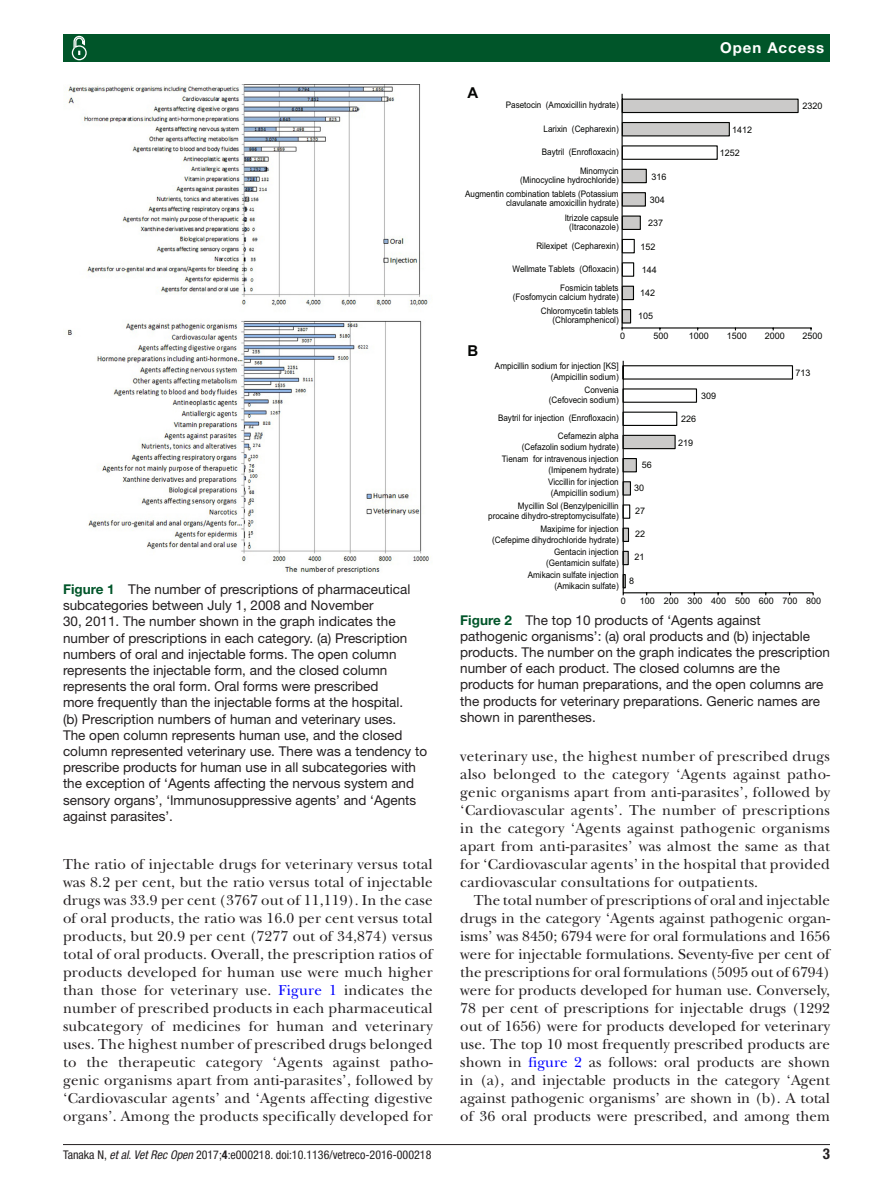
<style>
.page{position:relative;width:893px;height:1191px;background:#fff}
.page>*{position:absolute;margin:0;border:0;box-sizing:border-box;transform-origin:0 0}
.t1{font:15px/18px "New Baskerville";letter-spacing:.015em;color:#231f20;text-align:justify}
.t2{font:700 15px "Helvetica Neue LT Std";letter-spacing:.065em;color:#fff}
.t3{font:700 15px "Arial";color:#040503}
.t4{font:700 condensed 15px "Helvetica Neue LT Std";color:#231f20}
.t5{font:13.5px/16.2px "Helvetica Neue LT Std";color:#231f20}
.t6{font:condensed 12px "Helvetica Neue LT Std";color:#231f20}
.t7{font:9px/10.8px "Arial";color:#040503;text-align:right;scale:.9 1}
.t8{font:9px "Arial";color:#040503}
.s1{font-weight:700;color:#005529}
.s2{color:#00f}
.s3{font-style:italic}
.s4{font-weight:700}
</style>
<div class="page">
<div style="left:63px;top:34px;width:767px;height:27px;background:#005529"></div>
<hr style="left:63px;top:1144px;width:767px;height:1px;background:#231f20">
<svg style="left:71px;top:35px;width:16px;height:26px"></svg>
<img style="left:67px;top:85px;width:362px;height:489px">
<svg style="left:622px;top:360px;width:192px;height:236px"></svg>
<svg style="left:621px;top:93px;width:191px;height:238px"></svg>
<p class="t2" style="left:720px;top:39px;width:106px">Open Access</p>
<p class="t3" style="left:467px;top:82px;width:12px">A</p>
<p class="t7" style="left:506px;top:100px;width:127px">Pasetocin (Amoxicillin hydrate)</p>
<p class="t8" style="left:803px;top:100px;width:22px">2320</p>
<p class="t7" style="left:544px;top:123px;width:85px">Larixin (Cepharexin)</p>
<p class="t8" style="left:732px;top:124px;width:22px">1412</p>
<p class="t7" style="left:542px;top:146px;width:87px">Baytril (Enrofloxacin)</p>
<p class="t8" style="left:720px;top:147px;width:22px">1252</p>
<p class="t7" style="left:520px;top:166px;width:111px;line-height:9px">Minomycin<br>(Minocycline hydrochloride)</p>
<p class="t8" style="left:651px;top:170px;width:17px">316</p>
<p class="t7" style="left:465px;top:190px;width:172px;line-height:9px">Augmentin combination tablets (Potassium clavulanate amoxicillin hydrate)</p>
<p class="t8" style="left:650px;top:194px;width:17px">304</p>
<p class="t7" style="left:565px;top:213px;width:62px;line-height:9px;text-align:center">Itrizole capsule (Itraconazole)</p>
<p class="t8" style="left:648px;top:217px;width:17px">237</p>
<p class="t7" style="left:536px;top:240px;width:93px">Rilexipet (Cepharexin)</p>
<p class="t8" style="left:640px;top:241px;width:17px">152</p>
<p class="t7" style="left:512px;top:263px;width:120px">Wellmate Tablets (Ofloxacin)</p>
<p class="t8" style="left:642px;top:264px;width:17px">144</p>
<p class="t7" style="left:513px;top:283px;width:119px;line-height:9px">Fosmicin tablets<br>(Fosfomycin calcium hydrate)</p>
<p class="t8" style="left:640px;top:287px;width:17px">142</p>
<p class="t7" style="left:541px;top:307px;width:88px;line-height:9px">Chloromycetin tablets (Chloramphenicol)</p>
<p class="t8" style="left:638px;top:310px;width:17px">105</p>
<p class="t5" style="left:63px;top:581px;width:366px"><span class="s1">Figure 1</span> The number of prescriptions of pharmaceutical subcategories between July 1, 2008 and November<br>30, 2011. The number shown in the graph indicates the number of prescriptions in each category. (a) Prescription numbers of oral and injectable forms. The open column represents the injectable form, and the closed column represents the oral form. Oral forms were prescribed<br>more frequently than the injectable forms at the hospital.<br>(b) Prescription numbers of human and veterinary uses.<br>The open column represents human use, and the closed column represented veterinary use. There was a tendency to prescribe products for human use in all subcategories with the exception of ‘Agents affecting the nervous system and sensory organs’, ‘Immunosuppressive agents’ and ‘Agents against parasites’.</p>
<p class="t1" style="left:63px;top:855px;width:371px">The ratio of injectable drugs for veterinary versus total was 8.2 per cent, but the ratio versus total of injectable drugs was 33.9 per cent (3767 out of 11,119). In the case of oral products, the ratio was 16.0 per cent versus total products, but 20.9 per cent (7277 out of 34,874) versus total of oral products. Overall, the prescription ratios of products developed for human use were much higher than those for veterinary use. <span class="s2">Figure 1</span> indicates the number of prescribed products in each pharmaceutical subcategory of medicines for human and veterinary uses. The highest number of prescribed drugs belonged to the therapeutic category ‘Agents against patho&shy;genic organisms apart from anti-parasites’, followed by ‘Cardiovascular agents’ and ‘Agents affecting digestive organs’. Among the products specifically developed for</p>
<p class="t3" style="left:467px;top:341px;width:12px">B</p>
<p class="t8" style="left:620px;top:330px;width:7px">0</p>
<p class="t8" style="left:653px;top:330px;width:17px">500</p>
<p class="t8" style="left:689px;top:330px;width:22px">1000</p>
<p class="t8" style="left:727px;top:330px;width:22px">1500</p>
<p class="t8" style="left:765px;top:330px;width:22px">2000</p>
<p class="t8" style="left:803px;top:330px;width:22px">2500</p>
<p class="t7" style="left:495px;top:361px;width:139px">Ampicillin sodium for injection [KS] (Ampicillin sodium)</p>
<p class="t7" style="left:549px;top:384px;width:79px">Convenia (Cefovecin sodium)</p>
<p class="t7" style="left:498px;top:413px;width:136px">Baytril for injection (Enrofloxacin)</p>
<p class="t7" style="left:522px;top:430px;width:109px">Cefamezin alpha (Cefazolin sodium hydrate)</p>
<p class="t7" style="left:502px;top:454px;width:131px">Tienam for intravenous injection (Imipenem hydrate)</p>
<p class="t7" style="left:548px;top:477px;width:80px;text-align:left">Viccillin for injection (Ampicillin sodium)</p>
<p class="t7" style="left:488px;top:500px;width:147px">Mycillin Sol (Benzylpenicillin procaine dihydro-streptomycisulfate)</p>
<p class="t7" style="left:492px;top:523px;width:142px">Maxipime for injection<br>(Cefepime dihydrochloride hydrate)</p>
<p class="t7" style="left:546px;top:546px;width:82px">Gentacin injection (Gentamicin sulfate)</p>
<p class="t7" style="left:528px;top:570px;width:103px">Amikacin sulfate injection (Amikacin sulfate)</p>
<p class="t8" style="left:642px;top:458px;width:12px">56</p>
<p class="t8" style="left:634px;top:482px;width:12px">30</p>
<p class="t8" style="left:635px;top:505px;width:12px">27</p>
<p class="t8" style="left:635px;top:528px;width:12px">22</p>
<p class="t8" style="left:634px;top:551px;width:12px">21</p>
<p class="t8" style="left:629px;top:574px;width:7px">8</p>
<p class="t8" style="left:701px;top:390px;width:17px">309</p>
<p class="t8" style="left:681px;top:413px;width:17px">226</p>
<p class="t8" style="left:678px;top:436px;width:17px">219</p>
<p class="t8" style="left:795px;top:367px;width:17px">713</p>
<p class="t8" style="left:621px;top:595px;width:7px">0</p>
<p class="t8" style="left:640px;top:595px;width:183px">100 200 300 400 500 600 700 800</p>
<p class="t5" style="left:460px;top:611px;width:371px"><span class="s1">Figure 2</span> The top 10 products of ‘Agents against pathogenic organisms’: (a) oral products and (b) injectable products. The number on the graph indicates the prescription number of each product. The closed columns are the products for human preparations, and the open columns are the products for veterinary preparations. Generic names are shown in parentheses.</p>
<p class="t1" style="left:460px;top:747px;width:371px">veterinary use, the highest number of prescribed drugs also belonged to the category ‘Agents against patho&shy;genic organisms apart from anti-parasites’, followed by ‘Cardiovascular agents’. The number of prescriptions in the category ‘Agents against pathogenic organisms apart from anti-parasites’ was almost the same as that for ‘Cardiovascular agents’ in the hospital that provided cardiovascular consultations for outpatients.</p>
<p class="t1" style="left:460px;top:891px;width:371px;text-indent:14px">The total number of prescriptions of oral and injectable drugs in the category ‘Agents against pathogenic organ&shy;isms’ was 8450; 6794 were for oral formulations and 1656 were for injectable formulations. Seventy-five per cent of the prescriptions for oral formulations (5095 out of 6794) were for products developed for human use. Conversely, 78 per cent of prescriptions for injectable drugs (1292 out of 1656) were for products developed for veterinary use. The top 10 most frequently prescribed products are shown in <span class="s2">figure 2</span> as follows: oral products are shown in (a), and injectable products in the category ‘Agent against pathogenic organisms’ are shown in (b). A total of 36 oral products were prescribed, and among them</p>
<p class="t6" style="left:63px;top:1148px;width:370px">Tanaka N, <span class="s3">et al</span>. <span class="s3">Vet Rec Open</span> 2017;<span class="s4">4</span>:e000218. doi:10.1136/vetreco-2016-000218</p>
<p class="t4" style="left:823px;top:1144px;width:9px">3</p>
</div>
